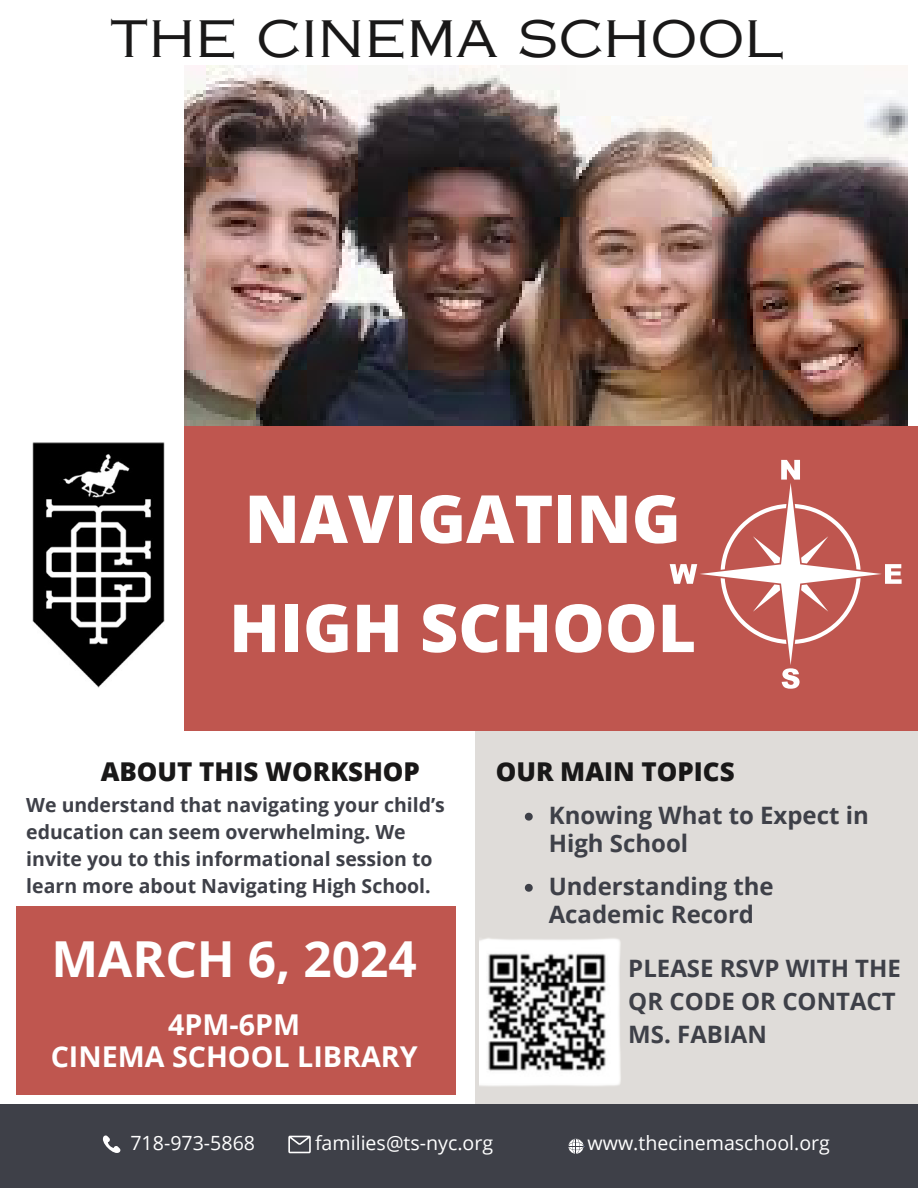
<style>
.page{position:relative;width:918px;height:1188px;background:#fff}
.page>*{position:absolute;margin:0;border:0;box-sizing:border-box;transform-origin:0 0}
.t1{font:800 66.3px/109.2px "Open Sans";color:#fff}
.t2{font:49.95px "Copperplate Gothic LT Pro 32 AB";color:#191818}
.t3{font:700 49.65px "Open Sans";color:#fff}
.t4{font:700 28.65px/31.5px "Open Sans";color:#fff;text-align:center}
.t5{font:800 25.95px "Open Sans";color:#191818}
.t6{font:700 24px/28.2px "Open Sans";color:#3e4048}
.t7{font:19.65px "Open Sans";color:#fff}
.t8{font:700 19.5px/27px "Open Sans";color:#3e4048}
</style>
<div class="page">
<img style="left:184px;top:66px;width:724px;height:360px">
<div style="left:475px;top:726px;width:443px;height:378px;background:#dfdcd9"></div>
<div style="left:16px;top:906px;width:440px;height:189px;background:#bf564f"></div>
<div style="left:0;top:1104px;width:918px;height:84px;background:#3e4048"></div>
<div style="left:184px;top:426px;width:734px;height:304px;background:#bf564f"></div>
<svg style="left:102px;top:1135px;width:19px;height:18px"></svg>
<svg style="left:288px;top:1136px;width:23px;height:17px"></svg>
<svg style="left:568px;top:1139px;width:16px;height:15px"></svg>
<img style="left:32px;top:442px;width:133px;height:246px">
<svg style="left:670px;top:460px;width:231px;height:228px"></svg>
<img style="left:480px;top:938px;width:141px;height:148px">
<svg style="left:525px;top:813px;width:8px;height:8px"></svg>
<svg style="left:525px;top:884px;width:8px;height:8px"></svg>
<h3 class="t2" style="left:110px;top:20px;width:675px">THE CINEMA SCHOOL</h3>
<h1 class="t1" style="left:229px;top:463px;width:469px">NAVIGATING<br>HIGH SCHOOL</h1>
<h4 class="t5" style="left:101px;top:753px;width:321px">ABOUT THIS WORKSHOP</h4>
<h5 class="t5" style="left:496px;top:753px;width:240px">OUR MAIN TOPICS</h5>
<h4 class="t8" style="left:26px;top:791px;width:420px">We understand that navigating your child’s education can seem overwhelming. We invite you to this informational session to learn more about Navigating High School.</h4>
<p class="t6" style="left:549px;top:801px;width:322px">Knowing What to Expect in<br>High School</p>
<h2 class="t6" style="left:549px;top:872px;width:227px">Understanding the<br>Academic Record</h2>
<h4 class="t6" style="left:628px;top:952px;width:274px;line-height:32.8px">PLEASE RSVP WITH THE<br>QR CODE OR CONTACT<br>MS. FABIAN</h4>
<p class="t3" style="left:52px;top:924px;width:367px">MARCH 6, 2024</p>
<p class="t4" style="left:51px;top:1009px;width:368px">4PM-6PM<br>CINEMA SCHOOL LIBRARY</p>
<p class="t7" style="left:130px;top:1129px;width:126px">718-973-5868</p>
<p class="t7" style="left:315px;top:1129px;width:180px">families@ts-nyc.org</p>
<p class="t7" style="left:588px;top:1129px;width:244px">www.thecinemaschool.org</p>
</div>
